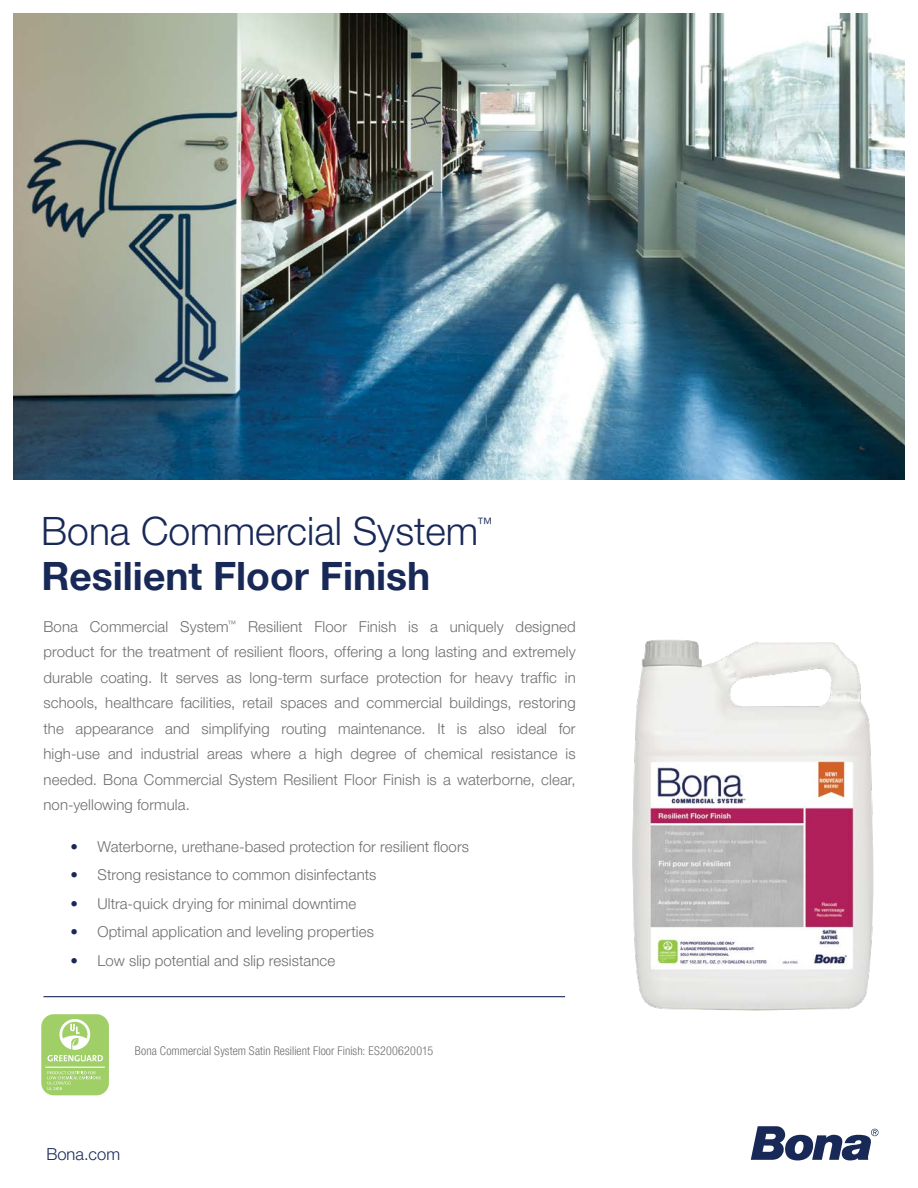
<style>
.page{position:relative;width:918px;height:1188px;background:#fff}
.page>*{position:absolute;margin:0;border:0;box-sizing:border-box;transform-origin:0 0}
.t1{font:300 39px "Helvetica Neue LT Pro";color:#192957}
.t2{font:700 39px "Helvetica Neue LT Pro";color:#192957}
.t3{font:300 16.5px "Helvetica Neue LT Pro";color:#192957}
.t4{font:300 15.75px "Helvetica Neue LT Pro";color:#192957}
.t5{font:300 15px/25.5px "Helvetica Neue LT Pro";letter-spacing:.005em;color:#6d6e71;text-align:justify}
.t6{font:300 condensed 12px "Helvetica Neue LT Pro";letter-spacing:.01em;color:#6d6e71}
.s1{color:#192957}
</style>
<div class="page">
<img style="left:632px;top:639px;width:242px;height:372px">
<div style="left:41px;top:1014px;width:68px;height:81px;background:#a0cf67;border-radius:12px"></div>
<svg style="left:47px;top:1071px;width:54px;height:19px"></svg>
<hr style="left:45px;top:1067px;width:60px;height:1px;background:#fff">
<svg style="left:47px;top:1019px;width:56px;height:42px"></svg>
<hr style="left:44px;top:996px;width:521px;height:1px;background:#192957">
<svg style="left:751px;top:1126px;width:128px;height:34px"></svg>
<img style="left:14px;top:14px;width:890px;height:466px">
<h1 class="t1" style="left:41px;top:508px;width:439px">Bona Commercial System</h1>
<p class="t4" style="left:477px;top:514px;width:17px">™</p>
<h1 class="t2" style="left:41px;top:552px;width:391px">Resilient Floor Finish</h1>
<p class="t5" style="left:43px;top:613px;width:534px">Bona Commercial System<sup>™</sup> Resilient Floor Finish is a uniquely designed product for the treatment of resilient floors, offering a long lasting and extremely durable coating. It serves as long-term surface protection for heavy traffic in schools, healthcare facilities, retail spaces and commercial buildings, restoring the appearance and simplifying routing maintenance. It is also ideal for high-use and industrial areas where a high degree of chemical resistance is needed. Bona Commercial System Resilient Floor Finish is a waterborne, clear, non-yellowing formula.</p>
<p class="t5" style="left:70px;top:833px;width:400px"><span class="s1">•</span> Waterborne, urethane-based protection for resilient floors</p>
<p class="t5" style="left:70px;top:862px;width:307px"><span class="s1">•</span> Strong resistance to common disinfectants</p>
<p class="t5" style="left:70px;top:890px;width:287px"><span class="s1">•</span> Ultra-quick drying for minimal downtime</p>
<p class="t5" style="left:70px;top:919px;width:305px"><span class="s1">•</span> Optimal application and leveling properties</p>
<p class="t5" style="left:70px;top:947px;width:266px"><span class="s1">•</span> Low slip potential and slip resistance</p>
<p class="t6" style="left:135px;top:1044px;width:300px">Bona Commercial System Satin Resilient Floor Finish: ES200620015</p>
<p class="t3" style="left:46px;top:1144px;width:75px">Bona.com</p>
</div>
